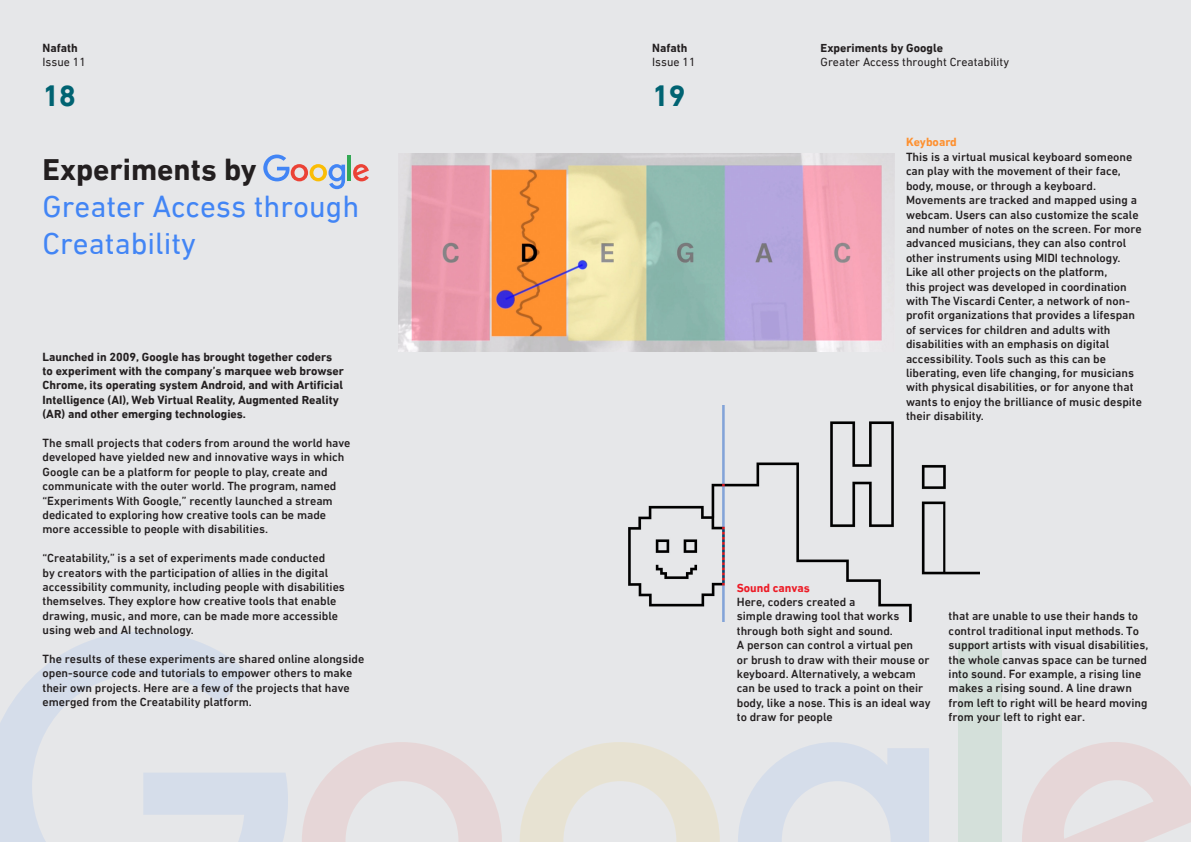
<style>
.page{position:relative;width:1191px;height:842px;background:#e6e7e9}
.page>*{position:absolute;margin:0;border:0;box-sizing:border-box;transform-origin:0 0}
.t1{font:31px/37.2px "DIN Next LT Arabic";color:#4285f5}
.t2{font:700 31px "DIN Next LT Arabic";color:#231f20}
.t3{font:700 30px "DIN Next LT Arabic";color:#006372}
.t4{font:500 12px/14.4px "DIN Next LT Arabic";color:#231f20}
.t5{font:700 12px/14.4px "DIN Next LT Arabic";color:#231f20}
.t6{font:12px "DIN Next LT Arabic";color:#231f20}
.t7{font:700 12px "DIN Next LT Arabic";color:#ed1b26}
.s1{font-weight:700;color:#fe902f}
</style>
<div class="page">
<svg style="left:0;top:632px;width:288px;height:210px"></svg>
<svg style="left:302px;top:742px;width:200px;height:100px"></svg>
<svg style="left:520px;top:742px;width:200px;height:100px"></svg>
<svg style="left:738px;top:742px;width:191px;height:100px"></svg>
<svg style="left:1022px;top:742px;width:169px;height:100px"></svg>
<div style="left:958px;top:642px;width:44px;height:200px;background:#d4e0da"></div>
<img style="left:398px;top:153px;width:496px;height:198px">
<img style="left:628px;top:406px;width:351px;height:215px">
<svg style="left:263px;top:155px;width:82px;height:34px"></svg>
<svg style="left:353px;top:164px;width:16px;height:17px"></svg>
<hr style="left:347px;top:155px;width:4px;height:26px;background:#33a854">
<p class="t5" style="left:43px;top:40px;width:37px">Nafath</p>
<p class="t6" style="left:43px;top:55px;width:45px">Issue 11</p>
<p class="t3" style="left:43px;top:78px;width:35px">18</p>
<p class="t2" style="left:43px;top:151px;width:216px">Experiments by</p>
<p class="t1" style="left:43px;top:187px;width:318px">Greater Access through<br>Creatability</p>
<p class="t5" style="left:43px;top:349px;width:303px">Launched in 2009, Google has brought together coders to experiment with the company’s marquee web browser Chrome, its operating system Android, and with Artificial Intelligence (AI), Web Virtual Reality, Augmented Reality (AR) and other emerging technologies.</p>
<p class="t4" style="left:43px;top:436px;width:309px">The small projects that coders from around the world have developed have yielded new and innovative ways in which Google can be a platform for people to play, create and communicate with the outer world. The program, named “Experiments With Google,” recently launched a stream dedicated to exploring how creative tools can be made more accessible to people with disabilities.</p>
<p class="t4" style="left:43px;top:551px;width:304px">“Creatability,” is a set of experiments made conducted<br>by creators with the participation of allies in the digital accessibility community, including people with disabilities themselves. They explore how creative tools that enable drawing, music, and more, can be made more accessible using web and AI technology.</p>
<p class="t4" style="left:43px;top:652px;width:323px">The results of these experiments are shared online alongside open-source code and tutorials to empower others to make their own projects. Here are a few of the projects that have emerged from the Creatability platform.</p>
<p class="t5" style="left:652px;top:40px;width:37px">Nafath</p>
<p class="t6" style="left:652px;top:55px;width:45px">Issue 11</p>
<p class="t3" style="left:652px;top:78px;width:35px">19</p>
<p class="t5" style="left:820px;top:40px;width:124px">Experiments by Google</p>
<p class="t6" style="left:820px;top:55px;width:190px">Greater Access throught Creatability</p>
<p class="t4" style="left:906px;top:135px;width:237px"><span class="s1">Keyboard<br></span>This is a virtual musical keyboard someone can play with the movement of their face, body, mouse, or through a keyboard.<br>Movements are tracked and mapped using a webcam. Users can also customize the scale and number of notes on the screen. For more advanced musicians, they can also control other instruments using MIDI technology.<br>Like all other projects on the platform,<br>this project was developed in coordination with The Viscardi Center, a network of non&shy;profit organizations that provides a lifespan of services for children and adults with disabilities with an emphasis on digital accessibility. Tools such as this can be liberating, even life changing, for musicians with physical disabilities, or for anyone that wants to enjoy the brilliance of music despite their disability.</p>
<p class="t7" style="left:737px;top:580px;width:75px">Sound canvas</p>
<p class="t4" style="left:737px;top:595px;width:120px">Here, coders created a</p>
<p class="t4" style="left:737px;top:609px;width:195px">simple drawing tool that works through both sight and sound.<br>A person can control a virtual pen<br>or brush to draw with their mouse or keyboard. Alternatively, a webcam can be used to track a point on their body, like a nose. This is an ideal way to draw for people</p>
<p class="t4" style="left:948px;top:609px;width:201px">that are unable to use their hands to control traditional input methods. To support artists with visual disabilities, the whole canvas space can be turned into sound. For example, a rising line makes a rising sound. A line drawn from left to right will be heard moving from your left to right ear.</p>
</div>
